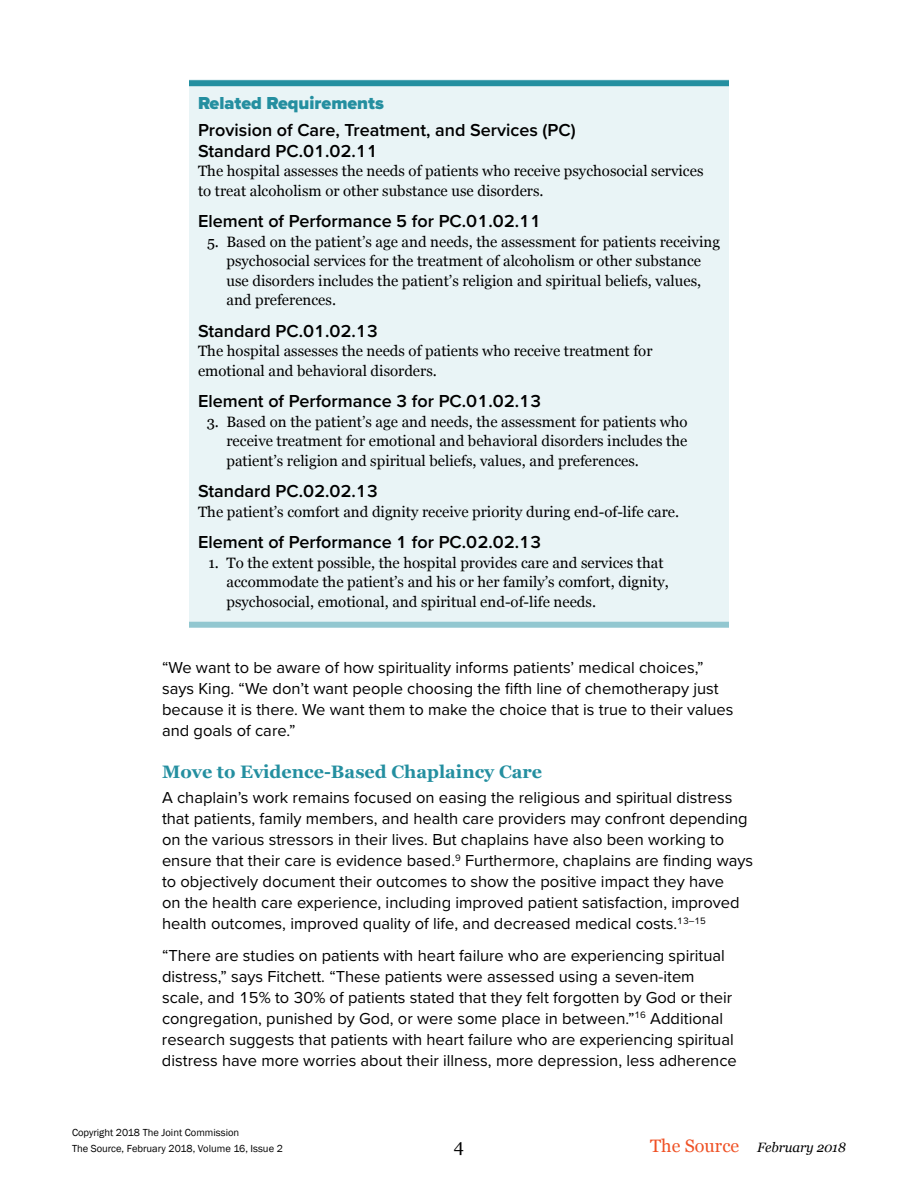
<style>
.page{position:relative;width:918px;height:1188px;background:#fff}
.page>*{position:absolute;margin:0;border:0;box-sizing:border-box;transform-origin:0 0}
.t1{font:600 18px/21px "Proxima Nova";color:#000}
.t2{font:700 18px "Georgia";color:#248fa0}
.t3{font:900 18px "Proxima Nova";color:#248fa0}
.t4{font:18px "Georgia";color:#000}
.t5{font:16.5px/21px "Proxima Nova";color:#000}
.t6{font:15px/19.5px "Georgia";color:#000}
.t7{font:italic 13.5px "Georgia";letter-spacing:-.01em;color:#000}
.t8{font:10.5px/16.5px "Franklin Gothic";color:#000}
.s1{font-style:normal;font-size:18px;color:#ef5125}
</style>
<div class="page">
<div style="left:189px;top:80px;width:540px;height:68px;background:#e9f4f6"></div>
<div style="left:189px;top:80px;width:540px;height:6px;background:#248fa0"></div>
<div style="left:189px;top:108px;width:540px;height:66px;background:#e9f4f6"></div>
<div style="left:189px;top:151px;width:540px;height:61px;background:#e9f4f6"></div>
<div style="left:189px;top:200px;width:540px;height:44px;background:#e9f4f6"></div>
<div style="left:189px;top:222px;width:540px;height:100px;background:#e9f4f6"></div>
<div style="left:189px;top:309px;width:540px;height:45px;background:#e9f4f6"></div>
<div style="left:189px;top:331px;width:540px;height:61px;background:#e9f4f6"></div>
<div style="left:189px;top:380px;width:540px;height:44px;background:#e9f4f6"></div>
<div style="left:189px;top:402px;width:540px;height:80px;background:#e9f4f6"></div>
<div style="left:189px;top:470px;width:540px;height:44px;background:#e9f4f6"></div>
<div style="left:189px;top:492px;width:540px;height:41px;background:#e9f4f6"></div>
<div style="left:189px;top:520px;width:540px;height:46px;background:#e9f4f6"></div>
<div style="left:189px;top:543px;width:540px;height:80px;background:#e9f4f6"></div>
<div style="left:189px;top:622px;width:540px;height:6px;background:#92c7d0"></div>
<p class="t3" style="left:198px;top:89px;width:187px">Related Requirements</p>
<p class="t1" style="left:198px;top:119px;width:379px">Provision of Care, Treatment, and Services (PC)<br>Standard PC.01.02.11</p>
<p class="t6" style="left:198px;top:162px;width:507px">The hospital assesses the needs of patients who receive psychosocial services to treat alcoholism or other substance use disorders.</p>
<p class="t1" style="left:198px;top:210px;width:345px">Element of Performance 5 for PC.01.02.11</p>
<p class="t6" style="left:226px;top:232px;width:495px;text-indent:-19px">5. Based on the patient’s age and needs, the assessment for patients receiving psychosocial services for the treatment of alcoholism or other substance use disorders includes the patient’s religion and spiritual beliefs, values, and preferences.</p>
<p class="t1" style="left:198px;top:320px;width:181px">Standard PC.01.02.13</p>
<p class="t6" style="left:198px;top:342px;width:456px">The hospital assesses the needs of patients who receive treatment for emotional and behavioral disorders.</p>
<p class="t1" style="left:198px;top:390px;width:345px">Element of Performance 3 for PC.01.02.13</p>
<p class="t6" style="left:226px;top:412px;width:463px;text-align:justify;text-indent:-20px">3. Based on the patient’s age and needs, the assessment for patients who receive treatment for emotional and behavioral disorders includes the patient’s religion and spiritual beliefs, values, and preferences.</p>
<p class="t1" style="left:198px;top:480px;width:181px">Standard PC.02.02.13</p>
<p class="t6" style="left:198px;top:502px;width:483px">The patient’s comfort and dignity receive priority during end-of-life care.</p>
<p class="t1" style="left:198px;top:531px;width:345px">Element of Performance 1 for PC.02.02.13</p>
<p class="t6" style="left:226px;top:553px;width:444px;text-indent:-18px">1. To the extent possible, the hospital provides care and services that accommodate the patient’s and his or her family’s comfort, dignity, psychosocial, emotional, and spiritual end-of-life needs.</p>
<p class="t5" style="left:162px;top:656px;width:573px">“We want to be aware of how spirituality informs patients’ medical choices,” says King. “We don’t want people choosing the fifth line of chemotherapy just because it is there. We want them to make the choice that is true to their values and goals of care.”</p>
<p class="t2" style="left:162px;top:760px;width:382px">Move to Evidence-Based Chaplaincy Care</p>
<p class="t5" style="left:162px;top:786px;width:593px">A chaplain’s work remains focused on easing the religious and spiritual distress that patients, family members, and health care providers may confront depending on the various stressors in their lives. But chaplains have also been working to ensure that their care is evidence based.<sup>9</sup> Furthermore, chaplains are finding ways to objectively document their outcomes to show the positive impact they have<br>on the health care experience, including improved patient satisfaction, improved health outcomes, improved quality of life, and decreased medical costs.<sup>13–15</sup></p>
<p class="t5" style="left:162px;top:944px;width:576px">“There are studies on patients with heart failure who are experiencing spiritual distress,” says Fitchett. “These patients were assessed using a seven-item scale, and 15% to 30% of patients stated that they felt forgotten by God or their congregation, punished by God, or were some place in between.”<sup>16</sup> Additional research suggests that patients with heart failure who are experiencing spiritual distress have more worries about their illness, more depression, less adherence</p>
<p class="t8" style="left:72px;top:1124px;width:212px">Copyright 2018 The Joint Commission<br>The Source, February 2018, Volume 16, Issue 2</p>
<p class="t4" style="left:454px;top:1135px;width:12px">4</p>
<p class="t7" style="left:650px;top:1139px;width:197px"><span class="s1">The Source</span> February 2018</p>
</div>
